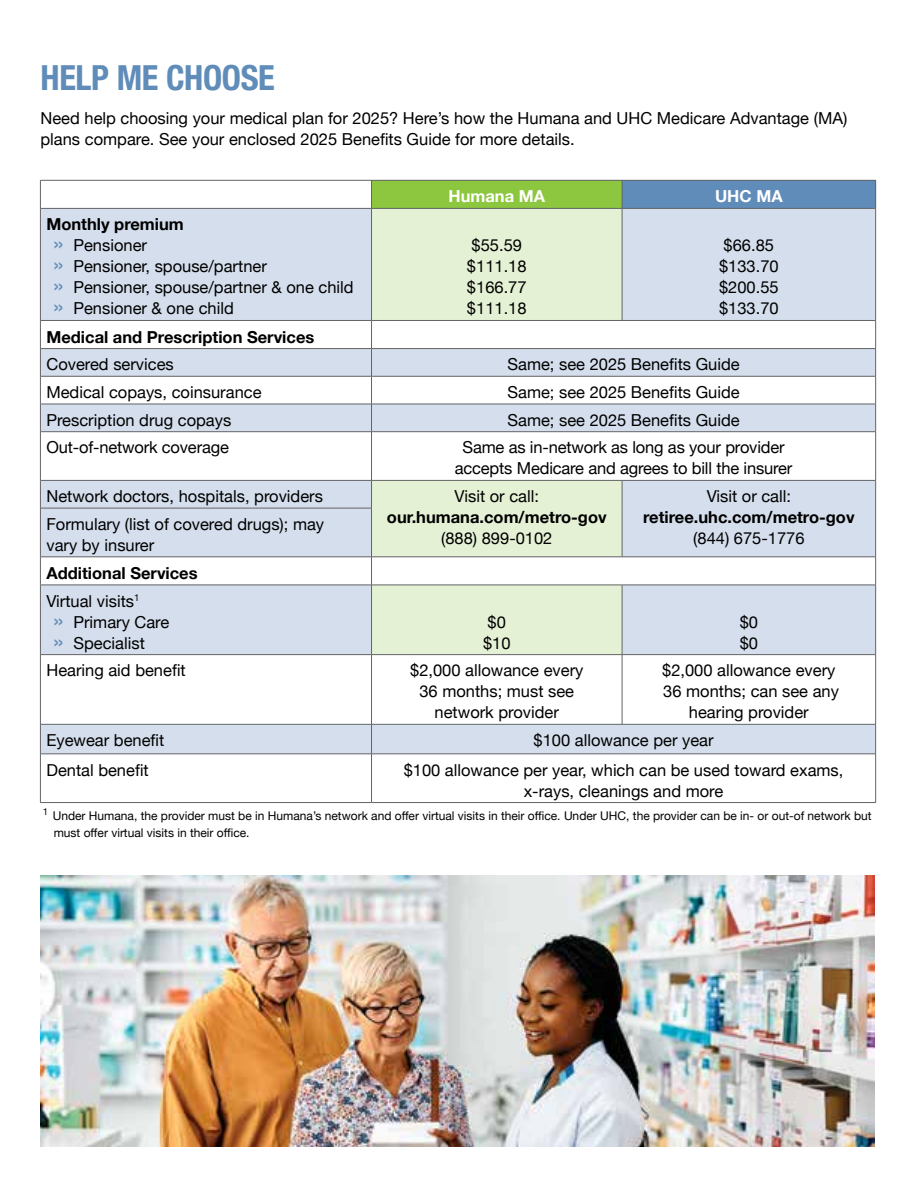
<style>
.page{position:relative;width:918px;height:1188px;background:#fff}
.page>*{position:absolute;margin:0;border:0;box-sizing:border-box;transform-origin:0 0}
.t1{font:700 condensed 34.5px "Helvetica Neue";letter-spacing:-.01em;color:#5f8cb9}
.t2{font:16.5px/21px "Helvetica Neue";color:#000}
.t3{font:700 16.5px/27.8px "Helvetica Neue";color:#000}
.t4{font:700 16.5px "Helvetica Neue";color:#fff}
.t5{font:12px/16.5px "Helvetica Neue";color:#000}
.t6{font:9.6px "Helvetica Neue";color:#000}
.s1{font-weight:700}
.s2{font-size:22.5px;color:#5f8cb9}
.s3{font-weight:400}
</style>
<div class="page">
<div style="left:372px;top:180px;width:250px;height:28px;background:#8dc63f"></div>
<div style="left:622px;top:180px;width:254px;height:28px;background:#5f8cb9"></div>
<svg style="left:41px;top:209px;width:834px;height:545px;fill:#d5deec"></svg>
<svg style="left:372px;top:209px;width:250px;height:445px;fill:#e5f1d4"></svg>
<hr style="left:40px;top:209px;width:1px;height:111px;background:#636466">
<hr style="left:875px;top:209px;width:1px;height:111px;background:#636466">
<hr style="left:40px;top:655px;width:1px;height:69px;background:#636466">
<hr style="left:875px;top:655px;width:1px;height:69px;background:#636466">
<hr style="left:40px;top:754px;width:1px;height:48px;background:#636466">
<hr style="left:875px;top:754px;width:1px;height:48px;background:#636466">
<hr style="left:40px;top:802px;width:332px;height:1px;background:#636466">
<hr style="left:40px;top:180px;width:332px;height:1px;background:#636466">
<svg style="left:40px;top:180px;width:1px;height:28px"></svg>
<hr style="left:40px;top:208px;width:332px;height:1px;background:#636466">
<hr style="left:40px;top:320px;width:332px;height:1px;background:#636466">
<hr style="left:371px;top:209px;width:1px;height:111px;background:#636466">
<hr style="left:622px;top:209px;width:1px;height:111px;background:#636466">
<hr style="left:622px;top:180px;width:254px;height:1px;background:#636466">
<svg style="left:875px;top:180px;width:1px;height:28px"></svg>
<hr style="left:622px;top:208px;width:254px;height:1px;background:#636466">
<hr style="left:372px;top:180px;width:250px;height:1px;background:#636466">
<svg style="left:371px;top:180px;width:1px;height:28px"></svg>
<svg style="left:622px;top:180px;width:1px;height:28px"></svg>
<hr style="left:372px;top:208px;width:250px;height:1px;background:#636466">
<hr style="left:372px;top:320px;width:250px;height:1px;background:#636466">
<hr style="left:622px;top:320px;width:254px;height:1px;background:#636466">
<svg style="left:371px;top:321px;width:1px;height:110px"></svg>
<hr style="left:40px;top:348px;width:332px;height:1px;background:#636466">
<hr style="left:372px;top:348px;width:250px;height:1px;background:#636466">
<hr style="left:622px;top:348px;width:254px;height:1px;background:#636466">
<hr style="left:40px;top:376px;width:332px;height:1px;background:#636466">
<hr style="left:372px;top:376px;width:250px;height:1px;background:#636466">
<hr style="left:622px;top:376px;width:254px;height:1px;background:#636466">
<hr style="left:40px;top:404px;width:332px;height:1px;background:#636466">
<svg style="left:40px;top:321px;width:1px;height:110px"></svg>
<hr style="left:372px;top:404px;width:250px;height:1px;background:#636466">
<hr style="left:622px;top:404px;width:254px;height:1px;background:#636466">
<svg style="left:875px;top:321px;width:1px;height:110px"></svg>
<hr style="left:372px;top:431px;width:250px;height:1px;background:#636466">
<hr style="left:622px;top:431px;width:254px;height:1px;background:#636466">
<hr style="left:875px;top:432px;width:1px;height:48px;background:#636466">
<hr style="left:40px;top:431px;width:332px;height:1px;background:#636466">
<hr style="left:40px;top:432px;width:1px;height:48px;background:#636466">
<hr style="left:371px;top:432px;width:1px;height:48px;background:#636466">
<hr style="left:40px;top:480px;width:332px;height:1px;background:#636466">
<svg style="left:40px;top:481px;width:1px;height:27px"></svg>
<hr style="left:40px;top:508px;width:332px;height:1px;background:#636466">
<hr style="left:40px;top:508px;width:1px;height:49px;background:#636466">
<hr style="left:372px;top:480px;width:250px;height:1px;background:#636466">
<svg style="left:371px;top:481px;width:1px;height:27px"></svg>
<hr style="left:371px;top:508px;width:1px;height:49px;background:#636466">
<hr style="left:622px;top:480px;width:254px;height:1px;background:#636466">
<svg style="left:622px;top:481px;width:1px;height:27px"></svg>
<svg style="left:875px;top:481px;width:1px;height:27px"></svg>
<hr style="left:622px;top:508px;width:1px;height:49px;background:#636466">
<hr style="left:875px;top:508px;width:1px;height:49px;background:#636466">
<hr style="left:40px;top:557px;width:332px;height:1px;background:#636466">
<svg style="left:40px;top:558px;width:1px;height:27px"></svg>
<hr style="left:372px;top:557px;width:250px;height:1px;background:#636466">
<svg style="left:371px;top:558px;width:1px;height:27px"></svg>
<hr style="left:622px;top:557px;width:254px;height:1px;background:#636466">
<svg style="left:875px;top:557px;width:1px;height:28px"></svg>
<hr style="left:40px;top:585px;width:332px;height:1px;background:#636466">
<hr style="left:40px;top:585px;width:1px;height:69px;background:#636466">
<hr style="left:622px;top:585px;width:254px;height:1px;background:#636466">
<hr style="left:875px;top:585px;width:1px;height:69px;background:#636466">
<hr style="left:40px;top:654px;width:332px;height:1px;background:#636466">
<hr style="left:622px;top:654px;width:254px;height:1px;background:#636466">
<hr style="left:372px;top:585px;width:250px;height:1px;background:#636466">
<hr style="left:371px;top:585px;width:1px;height:69px;background:#636466">
<hr style="left:622px;top:585px;width:1px;height:69px;background:#636466">
<hr style="left:372px;top:654px;width:250px;height:1px;background:#636466">
<hr style="left:371px;top:655px;width:1px;height:69px;background:#636466">
<hr style="left:622px;top:655px;width:1px;height:69px;background:#636466">
<hr style="left:372px;top:724px;width:250px;height:1px;background:#636466">
<hr style="left:40px;top:724px;width:332px;height:1px;background:#636466">
<svg style="left:40px;top:725px;width:1px;height:29px"></svg>
<svg style="left:371px;top:725px;width:1px;height:29px"></svg>
<hr style="left:40px;top:754px;width:332px;height:1px;background:#636466">
<hr style="left:622px;top:724px;width:254px;height:1px;background:#636466">
<svg style="left:875px;top:725px;width:1px;height:29px"></svg>
<hr style="left:372px;top:754px;width:250px;height:1px;background:#636466">
<hr style="left:371px;top:754px;width:1px;height:48px;background:#636466">
<hr style="left:622px;top:754px;width:254px;height:1px;background:#636466">
<hr style="left:372px;top:802px;width:250px;height:1px;background:#636466">
<hr style="left:622px;top:802px;width:254px;height:1px;background:#636466">
<img style="left:41px;top:875px;width:834px;height:271px">
<h1 class="t1" style="left:40px;top:49px;width:236px">HELP ME CHOOSE</h1>
<p class="t2" style="left:40px;top:109px;width:808px">Need help choosing your medical plan for 2025? Here’s how the Humana and UHC Medicare Advantage (MA) plans compare. See your enclosed 2025 Benefits Guide for more details.</p>
<p class="t2" style="left:53px;top:215px;width:302px;text-indent:-7px"><span class="s1">Monthly premium<br></span><span class="s2">»</span> Pensioner<br><span class="s2">»</span> Pensioner, spouse/partner<br><span class="s2">»</span> Pensioner, spouse/partner &amp; one child <span class="s2">»</span> Pensioner &amp; one child</p>
<p class="t4" style="left:449px;top:184px;width:98px">Humana MA</p>
<p class="t4" style="left:715px;top:184px;width:69px">UHC MA</p>
<p class="t2" style="left:467px;top:236px;width:61px">$55.59 $111.18 $166.77 $111.18</p>
<p class="t2" style="left:719px;top:236px;width:61px">$66.85 $133.70 $200.55 $133.70</p>
<p class="t3" style="left:46px;top:323px;width:269px">Medical and Prescription Services</p>
<p class="t2" style="left:46px;top:355px;width:129px">Covered services</p>
<p class="t2" style="left:507px;top:355px;width:234px">Same; see 2025 Benefits Guide</p>
<p class="t2" style="left:46px;top:383px;width:217px">Medical copays, coinsurance</p>
<p class="t2" style="left:507px;top:383px;width:234px">Same; see 2025 Benefits Guide</p>
<p class="t2" style="left:46px;top:410px;width:186px">Prescription drug copays</p>
<p class="t2" style="left:507px;top:410px;width:234px">Same; see 2025 Benefits Guide</p>
<p class="t2" style="left:46px;top:438px;width:184px">Out-of-network coverage</p>
<p class="t2" style="left:455px;top:438px;width:339px;text-align:center">Same as in-network as long as your provider accepts Medicare and agrees to bill the insurer</p>
<p class="t2" style="left:46px;top:487px;width:278px">Network doctors, hospitals, providers</p>
<p class="t2" style="left:455px;top:487px;width:86px">Visit or call:</p>
<p class="t3" style="left:387px;top:504px;width:221px">our.humana.com/metro-gov</p>
<p class="t2" style="left:441px;top:529px;width:113px">(888) 899-0102</p>
<p class="t2" style="left:707px;top:487px;width:86px">Visit or call:</p>
<p class="t3" style="left:643px;top:504px;width:213px">retiree.uhc.com/metro-gov</p>
<p class="t2" style="left:693px;top:529px;width:113px">(844) 675-1776</p>
<p class="t2" style="left:46px;top:514px;width:279px">Formulary (list of covered drugs); may vary by insurer</p>
<p class="t3" style="left:46px;top:560px;width:153px">Additional Services<br><span class="s3">Virtual visits</span><sup>1</sup></p>
<p class="t2" style="left:53px;top:612px;width:118px"><span class="s2">»</span> Primary Care <span class="s2">»</span> Specialist</p>
<p class="t2" style="left:483px;top:612px;width:29px">$0 $10</p>
<p class="t2" style="left:740px;top:612px;width:20px">$0 $0</p>
<p class="t2" style="left:46px;top:661px;width:141px">Hearing aid benefit</p>
<p class="t2" style="left:410px;top:661px;width:175px;text-align:center">$2,000 allowance every<br>36 months; must see network provider</p>
<p class="t2" style="left:662px;top:661px;width:178px;text-align:center">$2,000 allowance every<br>36 months; can see any hearing provider</p>
<p class="t2" style="left:46px;top:731px;width:119px">Eyewear benefit</p>
<p class="t2" style="left:534px;top:731px;width:181px">$100 allowance per year</p>
<p class="t2" style="left:46px;top:760px;width:104px">Dental benefit</p>
<p class="t2" style="left:404px;top:760px;width:441px;text-align:center">$100 allowance per year, which can be used toward exams, x-rays, cleanings and more</p>
<p class="t6" style="left:43px;top:804px;width:7px">1</p>
<p class="t5" style="left:53px;top:808px;width:820px">Under Humana, the provider must be in Humana’s network and offer virtual visits in their office. Under UHC, the provider can be in- or out-of network but must offer virtual visits in their office.</p>
</div>
